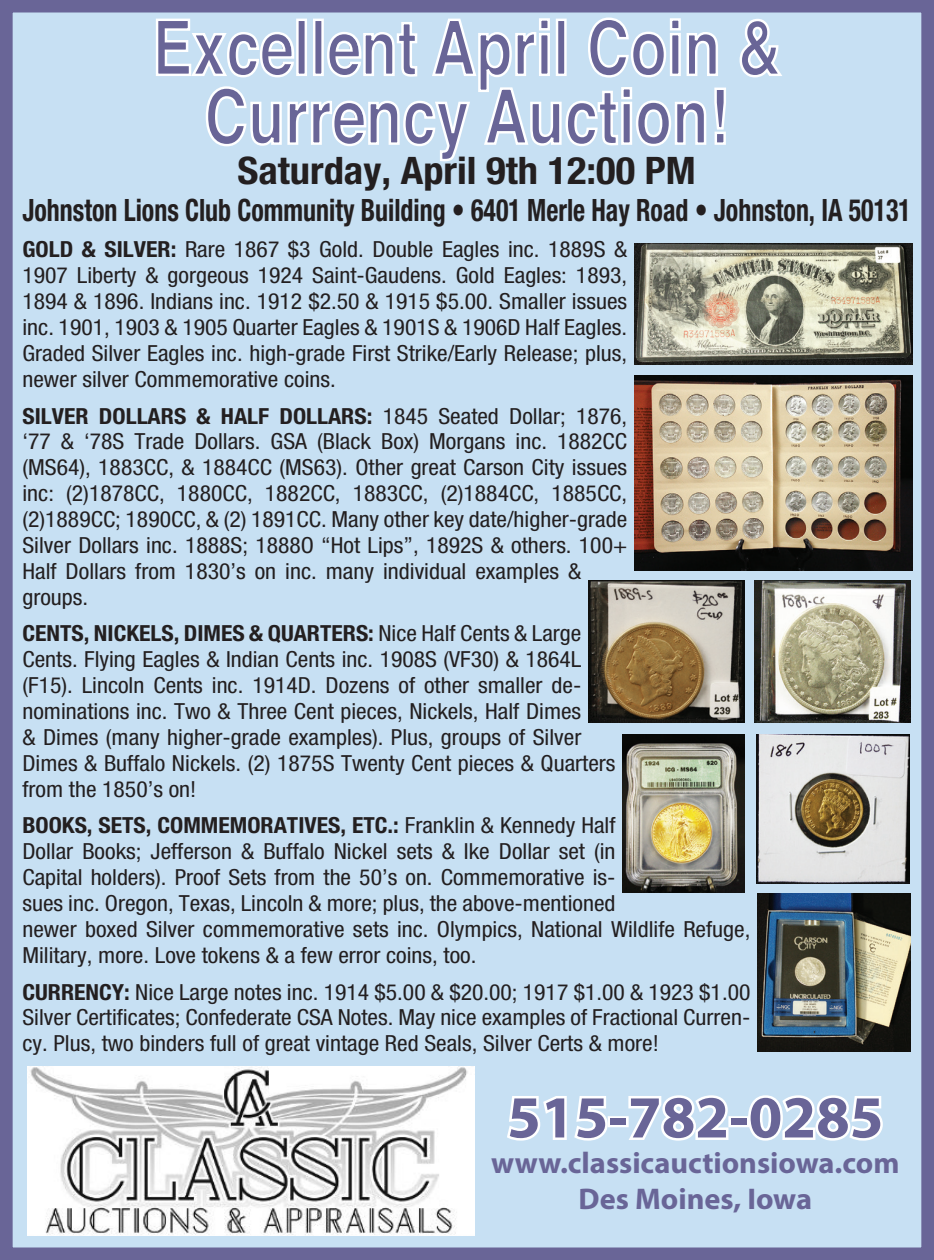
<style>
.page{position:relative;width:934px;height:1260px;background:#fff}
.page>*{position:absolute;margin:0;border:0;box-sizing:border-box;transform-origin:0 0}
.t1{font:700 76.5px/68.8px "Helvetica";color:#696597;text-align:center;scale:.79 1}
.t2{font:700 60px "Myriad Pro";color:#696597}
.t3{font:700 condensed 38px "Helvetica Neue";color:#231f20;scale:1.07 1}
.t4{font:700 condensed 30.75px "Helvetica Neue";color:#231f20;scale:.84 1}
.t5{font:700 30px/36px "Myriad Pro";color:#696597;text-align:center}
.t6{font:condensed 22.25px/26px "Helvetica Neue";color:#231f20;scale:1.07 1}
.s1{font-weight:700}
</style>
<div class="page">
<div style="left:6px;top:6px;width:921px;height:1248px;background:#c7e0f3"></div>
<div style="left:0;top:0;width:934px;height:1260px;border:13px solid #696597"></div>
<svg style="left:739px;top:18px;width:43px;height:60px"></svg>
<svg style="left:156px;top:17px;width:570px;height:145px"></svg>
<img style="left:27px;top:1066px;width:447px;height:170px">
<svg style="left:507px;top:1096px;width:103px;height:45px"></svg>
<div style="left:608px;top:1116px;width:20px;height:11px;border:5px solid #fff"></div>
<svg style="left:624px;top:1095px;width:107px;height:46px"></svg>
<div style="left:728px;top:1116px;width:21px;height:11px;border:5px solid #fff"></div>
<svg style="left:745px;top:1095px;width:138px;height:46px"></svg>
<img style="left:634px;top:375px;width:279px;height:196px">
<img style="left:588px;top:581px;width:157px;height:141px">
<img style="left:623px;top:735px;width:122px;height:157px">
<img style="left:757px;top:893px;width:154px;height:158px">
<img style="left:634px;top:244px;width:279px;height:121px">
<img style="left:756px;top:735px;width:153px;height:148px">
<img style="left:754px;top:581px;width:157px;height:141px">
<p class="t1" style="left:152px;top:15px;width:797px">Excellent April Coin &amp;<br>Currency Auction!</p>
<p class="t3" style="left:237px;top:147px;width:430px">Saturday, April 9th 12:00 PM</p>
<p class="t4" style="left:22px;top:191px;width:1059px">Johnston Lions Club Community Building • 6401 Merle Hay Road • Johnston, IA 50131</p>
<p class="t6" style="left:22px;top:236px;width:567px;text-align:justify"><span class="s1">GOLD &amp; SILVER:</span> Rare 1867 $3 Gold. Double Eagles inc. 1889S &amp; 1907 Liberty &amp; gorgeous 1924 Saint-Gaudens. Gold Eagles: 1893, 1894 &amp; 1896. Indians inc. 1912 $2.50 &amp; 1915 $5.00. Smaller issues inc. 1901, 1903 &amp; 1905 Quarter Eagles &amp; 1901S &amp; 1906D Half Eagles.<br>Graded Silver Eagles inc. high-grade First Strike/Early Release; plus, newer silver Commemorative coins.</p>
<p class="t6" style="left:22px;top:403px;width:567px"><span class="s1">SILVER DOLLARS &amp; HALF DOLLARS:</span> 1845 Seated Dollar; 1876, ‘77 &amp; ‘78S Trade Dollars. GSA (Black Box) Morgans inc. 1882CC (MS64), 1883CC, &amp; 1884CC (MS63). Other great Carson City issues inc: (2)1878CC, 1880CC, 1882CC, 1883CC, (2)1884CC, 1885CC, (2)1889CC; 1890CC, &amp; (2) 1891CC. Many other key date/higher-grade Silver Dollars inc. 1888S; 1888O “Hot Lips”, 1892S &amp; others. 100+ Half Dollars from 1830’s on inc. many individual examples &amp; groups.</p>
<p class="t6" style="left:22px;top:620px;width:556px"><span class="s1">CENTS, NICKELS, DIMES &amp; QUARTERS:</span> Nice Half Cents &amp; Large Cents. Flying Eagles &amp; Indian Cents inc. 1908S (VF30) &amp; 1864L (F15). Lincoln Cents inc. 1914D. Dozens of other smaller de&shy;nominations inc. Two &amp; Three Cent pieces, Nickels, Half Dimes<br>&amp; Dimes (many higher-grade examples). Plus, groups of Silver Dimes &amp; Buffalo Nickels. (2) 1875S Twenty Cent pieces &amp; Quarters from the 1850’s on!</p>
<p class="t6" style="left:22px;top:812px;width:682px"><span class="s1">BOOKS, SETS, COMMEMORATIVES, ETC.:</span> Franklin &amp; Kennedy Half<br>Dollar Books; Jefferson &amp; Buffalo Nickel sets &amp; Ike Dollar set (in<br>Capital holders). Proof Sets from the 50’s on. Commemorative is-<br>sues inc. Oregon, Texas, Lincoln &amp; more; plus, the above-mentioned<br>newer boxed Silver commemorative sets inc. Olympics, National Wildlife Refuge, Military, more. Love tokens &amp; a few error coins, too.</p>
<p class="t6" style="left:22px;top:979px;width:682px;text-align:justify"><span class="s1">CURRENCY:</span> Nice Large notes inc. 1914 $5.00 &amp; $20.00; 1917 $1.00 &amp; 1923 $1.00<br>Silver Certificates; Confederate CSA Notes. May nice examples of Fractional Curren&shy;cy. Plus, two binders full of great vintage Red Seals, Silver Certs &amp; more!</p>
<p class="t2" style="left:507px;top:1078px;width:378px">515-782-0285</p>
<p class="t5" style="left:491px;top:1144px;width:410px">www.classicauctionsiowa.com<br>Des Moines, Iowa</p>
</div>
